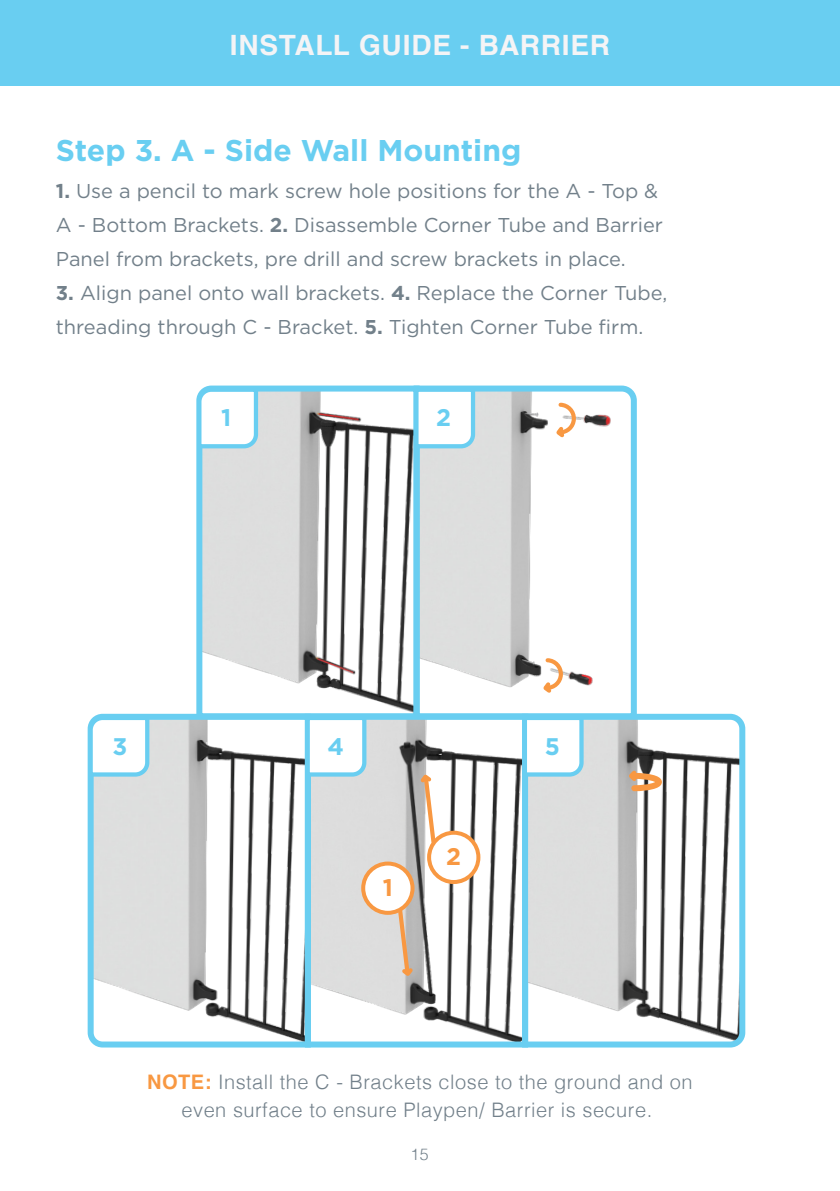
<style>
.page{position:relative;width:840px;height:1191px;background:#fff}
.page>*{position:absolute;margin:0;border:0;box-sizing:border-box;transform-origin:0 0}
.t1{font:700 30px "Gotham";color:#69cef1}
.t2{font:700 28px "Helvetica";letter-spacing:.025em;color:#f4f4f6}
.t3{font:700 24px "Gotham";color:#69cef1}
.t4{font:700 24px "Gotham";color:#f89842}
.t5{font:20px/34px "Gotham";color:#72808a}
.t6{font:300 20px/28px "Helvetica";letter-spacing:.025em;color:#72808a;text-align:center}
.t7{font:300 16px "Helvetica";color:#72808a}
.s1{font-weight:700}
.s2{font-weight:700;color:#f89842}
</style>
<div class="page">
<svg style="left:422px;top:385px;width:215px;height:329px"></svg>
<svg style="left:196px;top:385px;width:226px;height:329px"></svg>
<svg style="left:552px;top:400px;width:25px;height:41px"></svg>
<svg style="left:539px;top:656px;width:25px;height:40px"></svg>
<svg style="left:196px;top:385px;width:64px;height:65px"></svg>
<svg style="left:412px;top:385px;width:65px;height:65px"></svg>
<img style="left:314px;top:721px;width:204px;height:319px">
<div style="left:305px;top:714px;width:223px;height:333px;border:6px solid #69cef1"></div>
<svg style="left:87px;top:711px;width:227px;height:337px"></svg>
<svg style="left:87px;top:713px;width:64px;height:65px"></svg>
<svg style="left:303px;top:713px;width:65px;height:65px"></svg>
<svg style="left:518px;top:711px;width:228px;height:337px"></svg>
<svg style="left:520px;top:713px;width:65px;height:65px"></svg>
<svg style="left:624px;top:767px;width:40px;height:27px"></svg>
<svg style="left:395px;top:904px;width:21px;height:75px;background:#d1bdaa"></svg>
<svg style="left:417px;top:771px;width:21px;height:75px"></svg>
<div style="left:0;top:0;width:839px;height:86px;background:#69cef1"></div>
<div style="left:363px;top:863px;width:49px;height:49px;background:#fff;border-radius:50%"></div>
<div style="left:361px;top:861px;width:53px;height:53px;border:4px solid #f89842;border-radius:50%"></div>
<div style="left:429px;top:832px;width:49px;height:50px;background:#fff;border-radius:50%"></div>
<div style="left:427px;top:830px;width:53px;height:54px;border:4px solid #f89842;border-radius:50%"></div>
<h2 class="t2" style="left:230px;top:28px;width:381px">INSTALL GUIDE - BARRIER</h2>
<h1 class="t1" style="left:56px;top:132px;width:466px">Step 3. A - Side Wall Mounting</h1>
<p class="t5" style="left:56px;top:174px;width:608px"><span class="s1">1.</span> Use a pencil to mark screw hole positions for the A - Top &amp;<br>A - Bottom Brackets. <span class="s1">2.</span> Disassemble Corner Tube and Barrier<br>Panel from brackets, pre drill and screw brackets in place.</p>
<p class="t5" style="left:56px;top:276px;width:612px"><span class="s1">3.</span> Align panel onto wall brackets. <span class="s1">4.</span> Replace the Corner Tube, threading through C - Bracket. <span class="s1">5.</span> Tighten Corner Tube firm.</p>
<p class="t3" style="left:221px;top:404px;width:12px">1</p>
<p class="t3" style="left:436px;top:404px;width:16px">2</p>
<p class="t3" style="left:112px;top:732px;width:16px">3</p>
<p class="t3" style="left:327px;top:732px;width:18px">4</p>
<p class="t3" style="left:544px;top:732px;width:17px">5</p>
<p class="t4" style="left:382px;top:874px;width:12px">1</p>
<p class="t4" style="left:446px;top:843px;width:16px">2</p>
<p class="t6" style="left:147px;top:1066px;width:546px"><span class="s2">NOTE:</span> Install the C - Brackets close to the ground and on even surface to ensure Playpen/ Barrier is secure.</p>
<p class="t7" style="left:410px;top:1140px;width:20px">15</p>
</div>
